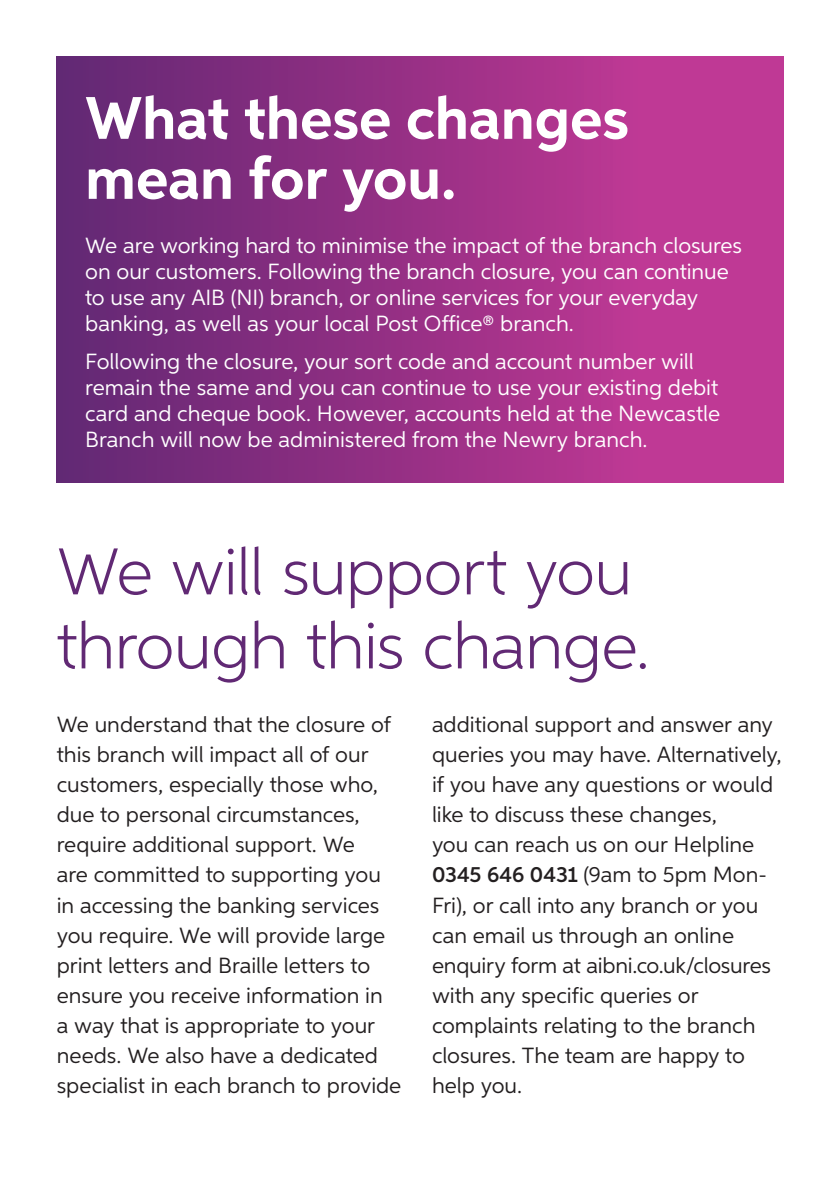
<style>
.page{position:relative;width:840px;height:1191px;background:#fff}
.page>*{position:absolute;margin:0;border:0;box-sizing:border-box;transform-origin:0 0}
.t1{font:300 66px/74px "Aspira";letter-spacing:-.015em;color:#612974}
.t2{font:700 60px/60px "Aspira";letter-spacing:-.005em;color:#fff}
.t3{font:22px/30px "Aspira";color:#231f20}
.t4{font:22px/26px "Aspira";color:#fff}
.s1{font-weight:600}
</style>
<div class="page">
<div style="left:57px;top:57px;width:725px;height:425px;background:linear-gradient(to right,#632773,#cd3b99)"></div>
<p class="t2" style="left:85px;top:89px;width:545px">What these changes mean for you.</p>
<p class="t4" style="left:85px;top:232px;width:658px">We are working hard to minimise the impact of the branch closures on our customers. Following the branch closure, you can continue to use any AIB (NI) branch, or online services for your everyday banking, as well as your local Post Office® branch.</p>
<p class="t4" style="left:85px;top:348px;width:636px">Following the closure, your sort code and account number will remain the same and you can continue to use your existing debit card and cheque book. However, accounts held at the Newcastle Branch will now be administered from the Newry branch.</p>
<p class="t1" style="left:57px;top:533px;width:594px">We will support you through this change.</p>
<p class="t3" style="left:57px;top:709px;width:346px">We understand that the closure of this branch will impact all of our customers, especially those who, due to personal circumstances, require additional support. We<br>are committed to supporting you in accessing the banking services you require. We will provide large print letters and Braille letters to ensure you receive information in<br>a way that is appropriate to your needs. We also have a dedicated specialist in each branch to provide</p>
<p class="t3" style="left:432px;top:709px;width:351px">additional support and answer any queries you may have. Alternatively, if you have any questions or would like to discuss these changes,<br>you can reach us on our Helpline<br><span class="s1">0345 646 0431</span> (9am to 5pm Mon-<br>Fri), or call into any branch or you can email us through an online enquiry form at aibni.co.uk/closures with any specific queries or complaints relating to the branch closures. The team are happy to help you.</p>
</div>
